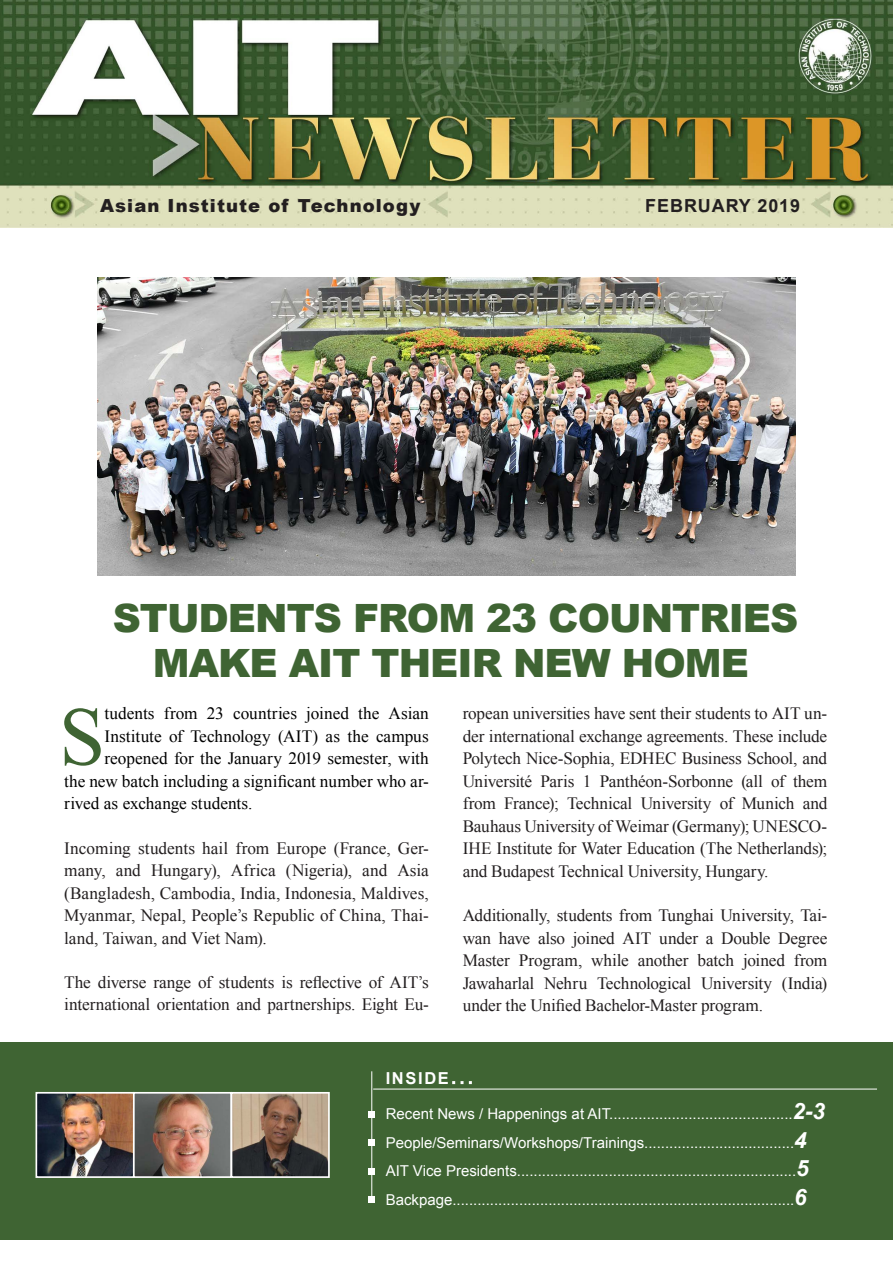
<style>
.page{position:relative;width:893px;height:1263px;background:#fff}
.page>*{position:absolute;margin:0;border:0;box-sizing:border-box;transform-origin:0 0}
.body{font:82.95px "Times New Roman";color:#3f6433}
.body-2{font:900 39px "Arial";letter-spacing:-.025em;color:#3f6433}
.t1{font:900 18px "Arial";letter-spacing:.06em;color:#231f20}
.t2{font:700 18px "Arial";letter-spacing:.05em;color:#231f20}
.body-3{font:17.25px/22.5px "Times New Roman";letter-spacing:-.01em;color:#231f20;text-align:justify}
.body-4{font:17.25px "Times New Roman";color:#000}
.t3{font:15px "Arial";color:#fff}
.s1{font-weight:700;font-style:italic;font-size:22.5px}
</style>
<div class="page">
<img style="left:0;top:0;width:893px;height:228px">
<div style="left:0;top:1042px;width:893px;height:197px;background:#3f6433"></div>
<svg style="left:369px;top:1112px;width:6px;height:6px"></svg>
<div style="left:369px;top:1139px;width:6px;height:7px;background:#fff"></div>
<hr style="left:372px;top:1071px;width:1px;height:131px;background:#fff">
<hr style="left:373px;top:1089px;width:504px;height:1px;background:#fff">
<svg style="left:452px;top:1081px;width:11px;height:3px"></svg>
<svg style="left:369px;top:1168px;width:6px;height:6px"></svg>
<svg style="left:369px;top:1197px;width:6px;height:6px"></svg>
<img style="left:98px;top:277px;width:697px;height:298px">
<img style="left:39px;top:1095px;width:93px;height:80px">
<div style="left:36px;top:1092px;width:99px;height:86px;border:2px solid #fff"></div>
<img style="left:136px;top:1095px;width:93px;height:80px">
<div style="left:133px;top:1092px;width:99px;height:86px;border:2px solid #fff"></div>
<svg style="left:234px;top:1095px;width:93px;height:80px;background:#7f6c5d"></svg>
<div style="left:231px;top:1092px;width:99px;height:86px;border:2px solid #fff"></div>
<p class="t1" style="left:100px;top:193px;width:322px">Asian Institute of Technology</p>
<p class="t2" style="left:645px;top:194px;width:156px">FEBRUARY 2019</p>
<p class="body-2" style="left:113px;top:589px;width:687px">STUDENTS FROM 23 COUNTRIES</p>
<p class="body-2" style="left:153px;top:634px;width:597px">MAKE AIT THEIR NEW HOME</p>
<p class="body" style="left:59px;top:681px;width:48px">S</p>
<p class="body-4" style="left:104px;top:702px;width:326px">tudents from 23 countries joined the Asian</p>
<p class="body-4" style="left:104px;top:724px;width:326px">Institute of Technology (AIT) as the campus</p>
<p class="body-4" style="left:104px;top:747px;width:326px">reopened for the January 2019 semester, with</p>
<p class="body-4" style="left:64px;top:769px;width:366px">the new batch including a significant number who ar-</p>
<p class="body-4" style="left:64px;top:792px;width:190px">rived as exchange students.</p>
<p class="body-3" style="left:64px;top:836px;width:366px">Incoming students hail from Europe (France, Ger&shy;many, and Hungary), Africa (Nigeria), and Asia (Bangladesh, Cambodia, India, Indonesia, Maldives, Myanmar, Nepal, People’s Republic of China, Thai&shy;land, Taiwan, and Viet Nam).</p>
<p class="body-3" style="left:64px;top:970px;width:366px">The diverse range of students is reflective of AIT’s international orientation and partnerships. Eight Eu-</p>
<p class="body-3" style="left:463px;top:702px;width:366px">ropean universities have sent their students to AIT un&shy;der international exchange agreements. These include Polytech Nice-Sophia, EDHEC Business School, and Université Paris 1 Panthéon-Sorbonne (all of them from France); Technical University of Munich and Bauhaus University of Weimar (Germany); UNESCO-IHE Institute for Water Education (The Netherlands); and Budapest Technical University, Hungary.</p>
<p class="body-3" style="left:463px;top:904px;width:366px">Additionally, students from Tunghai University, Tai&shy;wan have also joined AIT under a Double Degree Master Program, while another batch joined from Jawaharlal Nehru Technological University (India) under the Unified Bachelor-Master program.</p>
<p class="t3" style="left:386px;top:1104px;width:441px">Recent News / Happenings at AIT............................................<span class="s1">2-3</span></p>
<p class="t3" style="left:386px;top:1133px;width:422px">People/Seminars/Workshops/Trainings....................................<span class="s1">4</span></p>
<p class="t3" style="left:386px;top:1161px;width:424px">AIT Vice Presidents...................................................................<span class="s1">5</span></p>
<p class="t3" style="left:386px;top:1190px;width:422px">Backpage..................................................................................<span class="s1">6</span></p>
</div>
